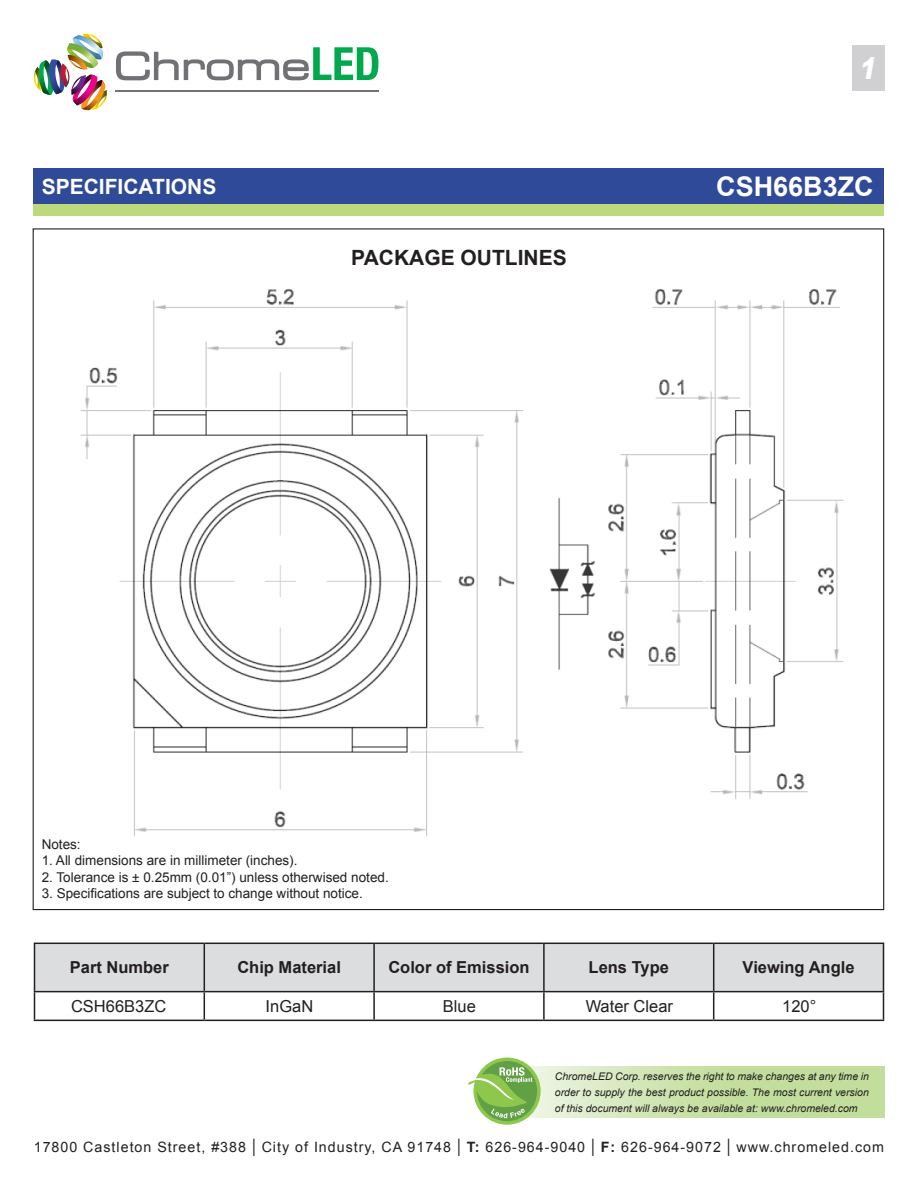
<style>
.page{position:relative;width:918px;height:1188px;background:#fff}
.page>*{position:absolute;margin:0;border:0;box-sizing:border-box;transform-origin:0 0}
.t1{font:italic 900 30px "Arial";color:#fff;scale:.8 1}
.t2{font:700 27px "Arial";color:#fff}
.t3{font:700 21px "Arial";color:#231f20}
.t4{font:700 21px "Arial";color:#fff}
.t5{font:700 16.5px "Arial";color:#231f20}
.t6{font:16.5px "Arial";color:#231f20}
.t7{font:16.5px "Arial";color:#000}
.t8{font:700 16.5px "Arial";color:#000}
.t9{font:14.25px "Arial";letter-spacing:.07em;color:#231f20}
.t10{font:13.5px "Arial";color:#231f20}
.t11{font:italic 10.5px/15.8px "Arial";color:#231f20;text-align:justify}
.s1{font-size:12px}
.s2{font-style:inherit}
.s3{font-size:18.6px}
.s4{font-weight:700}
</style>
<div class="page">
<img style="left:34px;top:34px;width:73px;height:76px">
<hr style="left:115px;top:90px;width:263px;height:2px;background:#717074">
<svg style="left:116px;top:47px;width:262px;height:33px"></svg>
<svg style="left:473px;top:1058px;width:68px;height:67px"></svg>
<div style="left:477px;top:1061px;width:60px;height:60px;background:#61a045;border-radius:50%"></div>
<div style="left:34px;top:168px;width:850px;height:37px;background:#304a9a"></div>
<div style="left:34px;top:204px;width:850px;height:12px;background:#bcd97c"></div>
<svg style="left:34px;top:943px;width:850px;height:77px"></svg>
<hr style="left:34px;top:1020px;width:170px;height:1px;background:#231f20">
<hr style="left:204px;top:1020px;width:170px;height:1px;background:#231f20">
<hr style="left:374px;top:1020px;width:170px;height:1px;background:#231f20">
<hr style="left:544px;top:1020px;width:170px;height:1px;background:#231f20">
<hr style="left:714px;top:1020px;width:170px;height:1px;background:#231f20">
<div style="left:852px;top:45px;width:32px;height:46px;background:#d0d0d3"></div>
<img style="left:80px;top:288px;width:764px;height:549px">
<svg style="left:317px;top:909px;width:7px;height:2px"></svg>
<svg style="left:469px;top:1067px;width:64px;height:51px"></svg>
<h3 class="t4" style="left:42px;top:172px;width:176px">specifications</h3>
<h3 class="t3" style="left:351px;top:244px;width:217px">package outlines</h3>
<h1 class="t1" style="left:859px;top:46px;width:31px">1</h1>
<h2 class="t2" style="left:716px;top:168px;width:159px">CSH66b3zC</h2>
<p class="t10" style="left:42px;top:836px;width:41px">Notes:</p>
<p class="t10" style="left:42px;top:852px;width:257px">1. All dimensions are in millimeter (inches).</p>
<p class="t10" style="left:42px;top:868px;width:349px">2. Tolerance is ± 0.25mm (0.01”) unless otherwised noted.</p>
<p class="t10" style="left:42px;top:884px;width:323px">3. Specifications are subject to change without notice.</p>
<h3 class="t5" style="left:70px;top:957px;width:101px">Part Number</h3>
<h3 class="t5" style="left:237px;top:957px;width:105px">Chip Material</h3>
<h3 class="t5" style="left:388px;top:957px;width:143px">Color of Emission</h3>
<h3 class="t5" style="left:589px;top:957px;width:82px">Lens Type</h3>
<h3 class="t5" style="left:743px;top:957px;width:113px">Viewing Angle</h3>
<h3 class="t6" style="left:71px;top:995px;width:97px">CSH66b3zC</h3>
<h3 class="t6" style="left:266px;top:995px;width:49px">InGaN</h3>
<h3 class="t6" style="left:443px;top:995px;width:35px">Blue</h3>
<h3 class="t6" style="left:586px;top:995px;width:89px">Water Clear</h3>
<h3 class="t6" style="left:782px;top:995px;width:36px">120°</h3>
<h3 class="t8" style="left:628px;top:1000px;width:87px">I<span class="s1">F</span> = 350mA</h3>
<p class="t11" style="left:555px;top:1069px;width:316px">ChromeLED Corp. reserves the right to make changes at any time in order to supply the best product possible. The most current version of this document will always be available at: www.chromeled.com</p>
<h3 class="t7" style="left:579px;top:1071px;width:185px">18000 <span class="s2">–</span> 28000 / 60 <span class="s2">–</span> 90</h3>
<h3 class="t9" style="left:34px;top:1137px;width:852px">17800 Castleton Street, #388 <span class="s3">|</span> City of Industry, CA 91748 <span class="s3">|</span> <span class="s4">T:</span> 626-964-9040 <span class="s3">|</span> <span class="s4">F:</span> 626-964-9072 <span class="s3">|</span> www.chromeled.com</h3>
</div>
